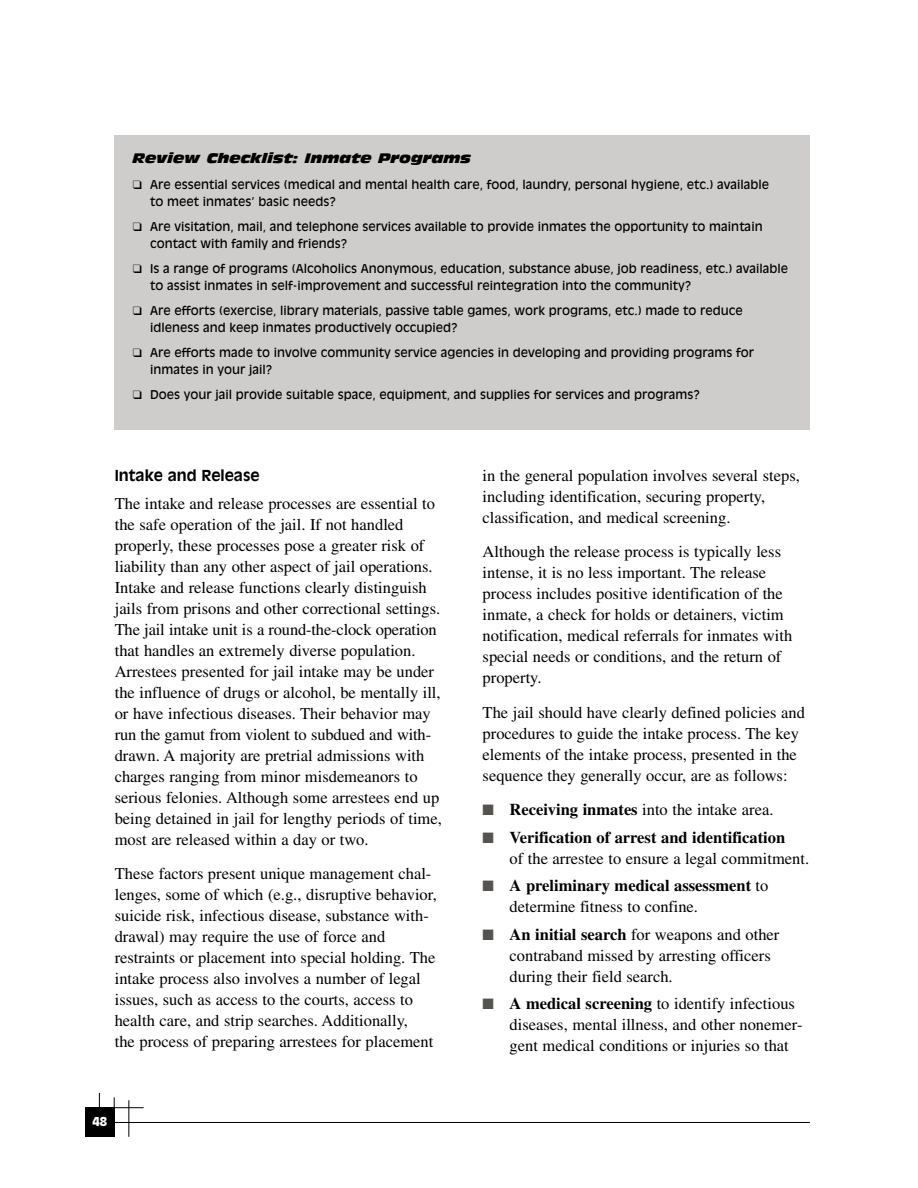
<style>
.page{position:relative;width:918px;height:1188px;background:#fff}
.page>*{position:absolute;margin:0;border:0;box-sizing:border-box;transform-origin:0 0}
.t1{font:16.5px/21px "Times";color:#000}
.t2{font:700 16.5px/21px "Times";color:#000}
.t3{font:700 15px "Antique Olive";color:#000}
.t4{font:italic 13.5px "Antique Olive Nord";color:#000}
.t5{font:12px/16.5px "Antique Olive";color:#000}
.t6{font:900 12px "Antique Olive";color:#fff}
.s1{color:#55534f}
.s2{font-weight:700}
.s3{font-weight:400}
</style>
<div class="page">
<div style="left:115px;top:135px;width:695px;height:295px;background:#cfcdcc"></div>
<hr style="left:128px;top:1100px;width:1px;height:37px;background:#000">
<hr style="left:114px;top:1097px;width:1px;height:40px;background:#000">
<hr style="left:99px;top:1093px;width:1px;height:44px;background:#000">
<hr style="left:94px;top:1107px;width:50px;height:1px;background:#000">
<hr style="left:100px;top:1122px;width:710px;height:1px;background:#000">
<div style="left:85px;top:1107px;width:30px;height:30px;background:#000"></div>
<p class="t4" style="left:133px;top:153px;width:340px">Review Checklist: Inmate Programs</p>
<p class="t5" style="left:150px;top:177px;width:621px;text-indent:-17px">■ Are essential services (medical and mental health care, food, laundry, personal hygiene, etc.) available to meet inmates’ basic needs?</p>
<p class="t5" style="left:150px;top:219px;width:614px;text-indent:-17px">■ Are visitation, mail, and telephone services available to provide inmates the opportunity to maintain contact with family and friends?</p>
<p class="t5" style="left:150px;top:261px;width:639px;text-indent:-17px">■ Is a range of programs (Alcoholics Anonymous, education, substance abuse, job readiness, etc.) available to assist inmates in self-improvement and successful reintegration into the community?</p>
<p class="t5" style="left:150px;top:303px;width:594px;text-indent:-17px">■ Are efforts (exercise, library materials, passive table games, work programs, etc.) made to reduce idleness and keep inmates productively occupied?</p>
<p class="t5" style="left:150px;top:345px;width:606px;text-indent:-17px">■ Are efforts made to involve community service agencies in developing and providing programs for inmates in your jail?</p>
<p class="t5" style="left:133px;top:387px;width:569px">■ Does your jail provide suitable space, equipment, and supplies for services and programs?</p>
<h5 class="t3" style="left:115px;top:469px;width:147px">Intake and Release</h5>
<p class="t1" style="left:115px;top:494px;width:329px">The intake and release processes are essential to the safe operation of the jail. If not handled properly, these processes pose a greater risk of liability than any other aspect of jail operations.<br>Intake and release functions clearly distinguish jails from prisons and other correctional settings.<br>The jail intake unit is a round-the-clock operation that handles an extremely diverse population.<br>Arrestees presented for jail intake may be under the influence of drugs or alcohol, be mentally ill, or have infectious diseases. Their behavior may run the gamut from violent to subdued and with&shy;drawn. A majority are pretrial admissions with charges ranging from minor misdemeanors to serious felonies. Although some arrestees end up being detained in jail for lengthy periods of time, most are released within a day or two.</p>
<p class="t1" style="left:115px;top:865px;width:324px">These factors present unique management chal&shy;lenges, some of which (e.g., disruptive behavior, suicide risk, infectious disease, substance with&shy;drawal) may require the use of force and restraints or placement into special holding. The intake process also involves a number of legal issues, such as access to the courts, access to health care, and strip searches. Additionally,<br>the process of preparing arrestees for placement</p>
<p class="t6" style="left:93px;top:1116px;width:16px">48</p>
<p class="t1" style="left:483px;top:467px;width:319px">in the general population involves several steps, including identification, securing property, classification, and medical screening.</p>
<p class="t1" style="left:483px;top:543px;width:311px">Although the release process is typically less intense, it is no less important. The release process includes positive identification of the inmate, a check for holds or detainers, victim notification, medical referrals for inmates with special needs or conditions, and the return of property.</p>
<p class="t1" style="left:483px;top:704px;width:324px">The jail should have clearly defined policies and procedures to guide the intake process. The key elements of the intake process, presented in the sequence they generally occur, are as follows:</p>
<p class="t1" style="left:483px;top:801px;width:292px"><span class="s1">❋</span> <span class="s2">Receiving inmates</span> into the intake area.</p>
<p class="t2" style="left:483px;top:829px;width:304px"><span class="s1">❋</span> Verification of arrest and identification</p>
<p class="t1" style="left:510px;top:850px;width:301px">of the arrestee to ensure a legal commitment.</p>
<p class="t2" style="left:510px;top:877px;width:260px;text-indent:-27px"><span class="s1">❋</span> A preliminary medical assessment <span class="s3">to determine fitness to confine.</span></p>
<p class="t1" style="left:510px;top:926px;width:271px;text-indent:-27px"><span class="s1">❋</span> <span class="s2">An initial search</span> for weapons and other contraband missed by arresting officers during their field search.</p>
<p class="t1" style="left:510px;top:995px;width:295px;text-indent:-27px"><span class="s1">❋</span> <span class="s2">A medical screening</span> to identify infectious diseases, mental illness, and other nonemer&shy;gent medical conditions or injuries so that</p>
</div>
